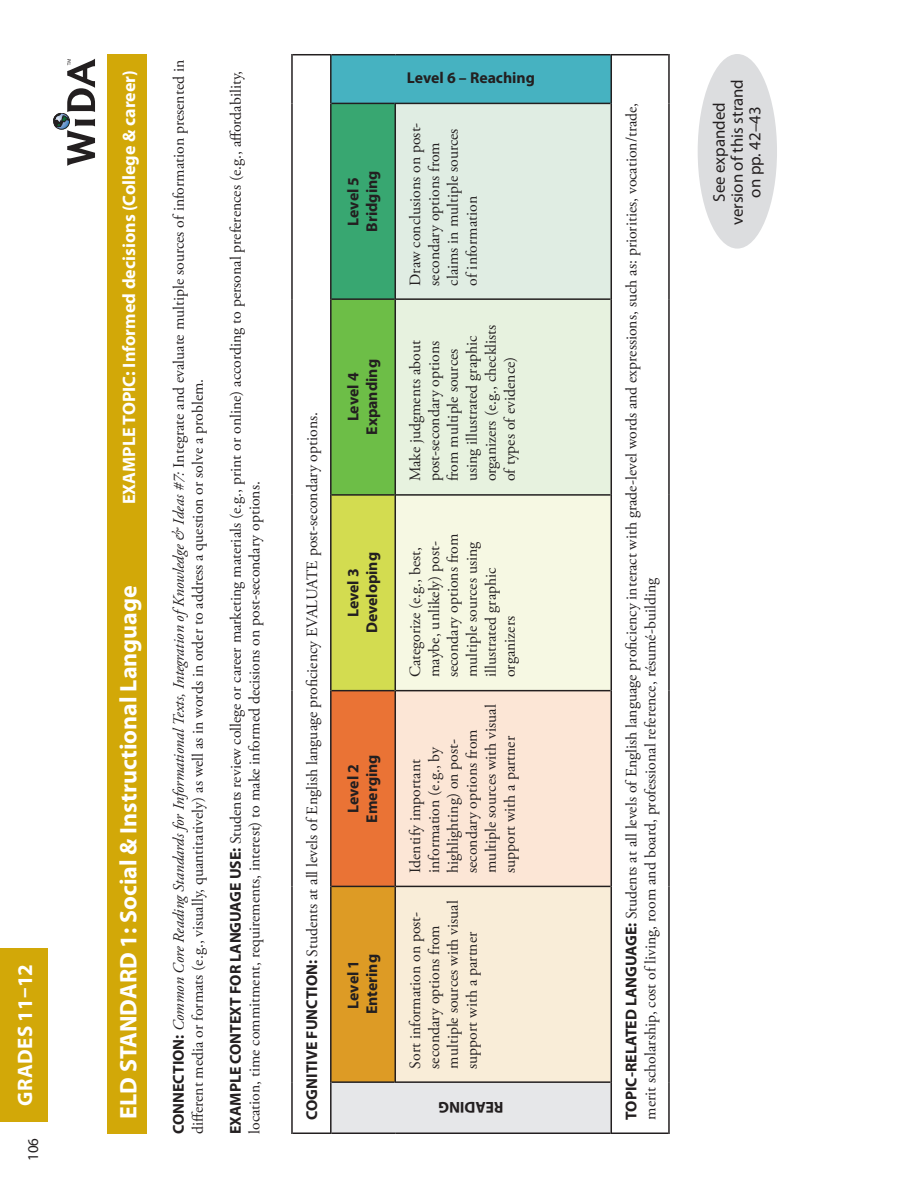
<style>
.page{position:relative;width:918px;height:1188px;background:#fff}
.page>*{position:absolute;margin:0;border:0;box-sizing:border-box;transform-origin:0 0}
.t1{font:700 24px "Myriad Pro";color:#fff}
.t2{font:700 21px "Myriad Pro";letter-spacing:.02em;color:#fff}
.t3{font:700 18px "Myriad Pro";color:#fff}
.t4{font:16.8px/17.9px "Myriad Pro";color:#231f20;text-align:center}
.t5{font:15.75px/18.9px "Adobe Garamond Pro";color:#231f20}
.t6{font:700 15.75px "Myriad Pro";color:#231f20}
.t7{font:15px "Myriad Pro";color:#231f20}
.s1{font-family:"Myriad Pro";font-weight:700}
.s2{font-style:italic}
</style>
<div class="page">
<div style="left:53px;top:113px;width:17px;height:16px;border:1px solid #231f20;border-radius:50%"></div>
<svg style="left:54px;top:59px;width:41px;height:107px"></svg>
<div style="left:0;top:948px;width:48px;height:174px;background:#d2a808"></div>
<div style="left:107px;top:54px;width:40px;height:1080px;background:#d2a808"></div>
<div style="left:331px;top:1082px;width:280px;height:51px;background:#e6e7e9"></div>
<div style="left:331px;top:886px;width:64px;height:196px;background:#dd9b25"></div>
<div style="left:331px;top:691px;width:64px;height:195px;background:#ea7335"></div>
<div style="left:331px;top:495px;width:64px;height:196px;background:#d3dc50"></div>
<div style="left:331px;top:299px;width:64px;height:196px;background:#6dbe47"></div>
<div style="left:331px;top:103px;width:64px;height:196px;background:#38a771"></div>
<div style="left:331px;top:55px;width:280px;height:48px;background:#46b2c1"></div>
<div style="left:395px;top:886px;width:216px;height:196px;background:#f9edd8"></div>
<div style="left:395px;top:691px;width:216px;height:195px;background:#fce6d6"></div>
<div style="left:395px;top:495px;width:216px;height:196px;background:#f6f8e3"></div>
<div style="left:395px;top:299px;width:216px;height:196px;background:#e7f2df"></div>
<div style="left:395px;top:103px;width:216px;height:196px;background:#e0ede3"></div>
<hr style="left:330px;top:1082px;width:2px;height:52px;background:#231f20">
<hr style="left:332px;top:1132px;width:63px;height:2px;background:#231f20">
<hr style="left:330px;top:886px;width:2px;height:196px;background:#231f20">
<hr style="left:332px;top:1081px;width:63px;height:2px;background:#231f20">
<hr style="left:330px;top:691px;width:2px;height:195px;background:#231f20">
<hr style="left:332px;top:886px;width:63px;height:1px;background:#231f20">
<hr style="left:330px;top:495px;width:2px;height:196px;background:#231f20">
<hr style="left:332px;top:690px;width:63px;height:1px;background:#231f20">
<hr style="left:330px;top:299px;width:2px;height:196px;background:#231f20">
<hr style="left:332px;top:494px;width:63px;height:2px;background:#231f20">
<hr style="left:330px;top:103px;width:2px;height:196px;background:#231f20">
<hr style="left:332px;top:298px;width:63px;height:2px;background:#231f20">
<hr style="left:330px;top:54px;width:2px;height:49px;background:#231f20">
<hr style="left:332px;top:103px;width:63px;height:1px;background:#231f20">
<hr style="left:332px;top:54px;width:63px;height:1px;background:#231f20">
<hr style="left:395px;top:1132px;width:216px;height:2px;background:#231f20">
<hr style="left:395px;top:886px;width:1px;height:197px;background:#231f20">
<hr style="left:396px;top:1081px;width:215px;height:2px;background:#231f20">
<hr style="left:395px;top:691px;width:1px;height:195px;background:#231f20">
<hr style="left:396px;top:886px;width:215px;height:1px;background:#231f20">
<hr style="left:395px;top:495px;width:1px;height:196px;background:#231f20">
<hr style="left:396px;top:690px;width:215px;height:1px;background:#231f20">
<hr style="left:395px;top:299px;width:1px;height:196px;background:#231f20">
<hr style="left:396px;top:494px;width:215px;height:2px;background:#231f20">
<hr style="left:395px;top:103px;width:1px;height:196px;background:#231f20">
<hr style="left:396px;top:298px;width:215px;height:2px;background:#231f20">
<hr style="left:396px;top:103px;width:215px;height:1px;background:#231f20">
<hr style="left:395px;top:54px;width:216px;height:1px;background:#231f20">
<hr style="left:291px;top:1082px;width:2px;height:52px;background:#231f20">
<hr style="left:293px;top:1132px;width:37px;height:2px;background:#231f20">
<hr style="left:291px;top:886px;width:2px;height:196px;background:#231f20">
<hr style="left:291px;top:691px;width:2px;height:195px;background:#231f20">
<hr style="left:291px;top:495px;width:2px;height:196px;background:#231f20">
<hr style="left:291px;top:299px;width:2px;height:196px;background:#231f20">
<hr style="left:291px;top:103px;width:2px;height:196px;background:#231f20">
<hr style="left:291px;top:54px;width:2px;height:49px;background:#231f20">
<hr style="left:293px;top:54px;width:37px;height:1px;background:#231f20">
<hr style="left:612px;top:1132px;width:56px;height:2px;background:#231f20">
<hr style="left:611px;top:1082px;width:1px;height:52px;background:#231f20">
<hr style="left:611px;top:886px;width:1px;height:196px;background:#231f20">
<hr style="left:611px;top:691px;width:1px;height:195px;background:#231f20">
<hr style="left:611px;top:495px;width:1px;height:196px;background:#231f20">
<hr style="left:611px;top:299px;width:1px;height:196px;background:#231f20">
<hr style="left:611px;top:103px;width:1px;height:196px;background:#231f20">
<hr style="left:611px;top:54px;width:1px;height:49px;background:#231f20">
<hr style="left:612px;top:54px;width:56px;height:1px;background:#231f20">
<hr style="left:668px;top:1082px;width:2px;height:52px;background:#231f20">
<hr style="left:668px;top:886px;width:2px;height:196px;background:#231f20">
<hr style="left:668px;top:691px;width:2px;height:195px;background:#231f20">
<hr style="left:668px;top:495px;width:2px;height:196px;background:#231f20">
<hr style="left:668px;top:299px;width:2px;height:196px;background:#231f20">
<hr style="left:668px;top:103px;width:2px;height:196px;background:#231f20">
<hr style="left:668px;top:54px;width:2px;height:49px;background:#231f20">
<div style="left:698px;top:54px;width:79px;height:195px;background:#dcdddf;border-radius:50%"></div>
<p class="t2" style="left:11px;top:1106px;width:143px;rotate:-90deg">GRADES 11–12</p>
<p class="t7" style="left:24px;top:1161px;width:25px;rotate:-90deg">106</p>
<p class="t5" style="left:170px;top:1134px;width:1076px;rotate:-90deg"><span class="s1">CONNECTION:</span> <span class="s2">Common Core Reading Standards for Informational Texts, Integration ofKnowledge &amp; Ideas #7:</span> Integrate and evaluate multiple sources of information presented in different media or formats (e.g., visually, quantitatively) as well as in words in order to address a question or solve a problem.</p>
<p class="t5" style="left:227px;top:1134px;width:1065px;rotate:-90deg"><span class="s1">EXAMPLE CONTEXT FOR LANGUAGE USE:</span> Students review college or career marketing materials (e.g., print or online) according to personal preferences (e.g., affordability, location, time commitment, requirements, interest) to make informed decisions on post-secondary options.</p>
<p class="t3" style="left:117px;top:504px;width:435px;rotate:-90deg">EXAMPLE TOPIC: Informed decisions (College &amp; career)</p>
<p class="t6" style="left:407px;top:67px;width:130px">Level 6 – Reaching</p>
<p class="t5" style="left:623px;top:1120px;width:1019px;rotate:-90deg"><span class="s1">TOPIC-RELATED LANGUAGE:</span> Students at all levels of English language proficiency interact with grade-level words and expressions, such as: priorities, vocation/trade,</p>
<p class="t5" style="left:406px;top:286px;width:165px;rotate:-90deg">Draw conclusions on post&shy;secondary options from claims in multiple sources of information</p>
<p class="t6" style="left:343px;top:226px;width:50px;rotate:-90deg">Level 5</p>
<p class="t6" style="left:362px;top:232px;width:63px;rotate:-90deg">Bridging</p>
<p class="t5" style="left:406px;top:481px;width:158px;rotate:-90deg">Make judgments about post-secondary options from multiple sources using illustrated graphic organizers (e.g., checklists of types of evidence)</p>
<p class="t6" style="left:362px;top:435px;width:77px;rotate:-90deg">Expanding</p>
<p class="t6" style="left:343px;top:421px;width:50px;rotate:-90deg">Level 4</p>
<p class="t5" style="left:303px;top:1120px;width:709px;rotate:-90deg"><span class="s1">COGNITIVE FUNCTION:</span> Students at all levels of English language proficiency EVALUATE post-secondary options.</p>
<p class="t5" style="left:406px;top:677px;width:145px;rotate:-90deg">Categorize (e.g., best, maybe, unlikely) post&shy;secondary options from multiple sources using illustrated graphic organizers</p>
<p class="t6" style="left:362px;top:633px;width:83px;rotate:-90deg">Developing</p>
<p class="t6" style="left:343px;top:617px;width:50px;rotate:-90deg">Level 3</p>
<p class="t1" style="left:113px;top:1119px;width:535px;rotate:-90deg">ELD STANDARD 1: Social &amp; Instructional Language</p>
<p class="t5" style="left:642px;top:1120px;width:543px;rotate:-90deg">merit scholarship, cost of living, room and board, professional reference, résumé-building</p>
<p class="t5" style="left:406px;top:873px;width:170px;rotate:-90deg">Identify important information (e.g., by highlighting) on post&shy;secondary options from multiple sources with visual support with a partner</p>
<p class="t6" style="left:343px;top:813px;width:50px;rotate:-90deg">Level 2</p>
<p class="t6" style="left:362px;top:823px;width:70px;rotate:-90deg">Emerging</p>
<p class="t5" style="left:406px;top:1069px;width:170px;rotate:-90deg">Sort information on post&shy;secondary options from multiple sources with visual support with a partner</p>
<p class="t6" style="left:343px;top:1009px;width:50px;rotate:-90deg">Level 1</p>
<p class="t6" style="left:362px;top:1014px;width:62px;rotate:-90deg">Entering</p>
<p class="t6" style="left:504px;top:1117px;width:67px;rotate:-180deg">READING</p>
<p class="t4" style="left:728px;top:225px;width:148px;rotate:-90deg">version of this strand on pp. 42–43</p>
<p class="t4" style="left:710px;top:202px;width:101px;rotate:-90deg">See expanded</p>
</div>
